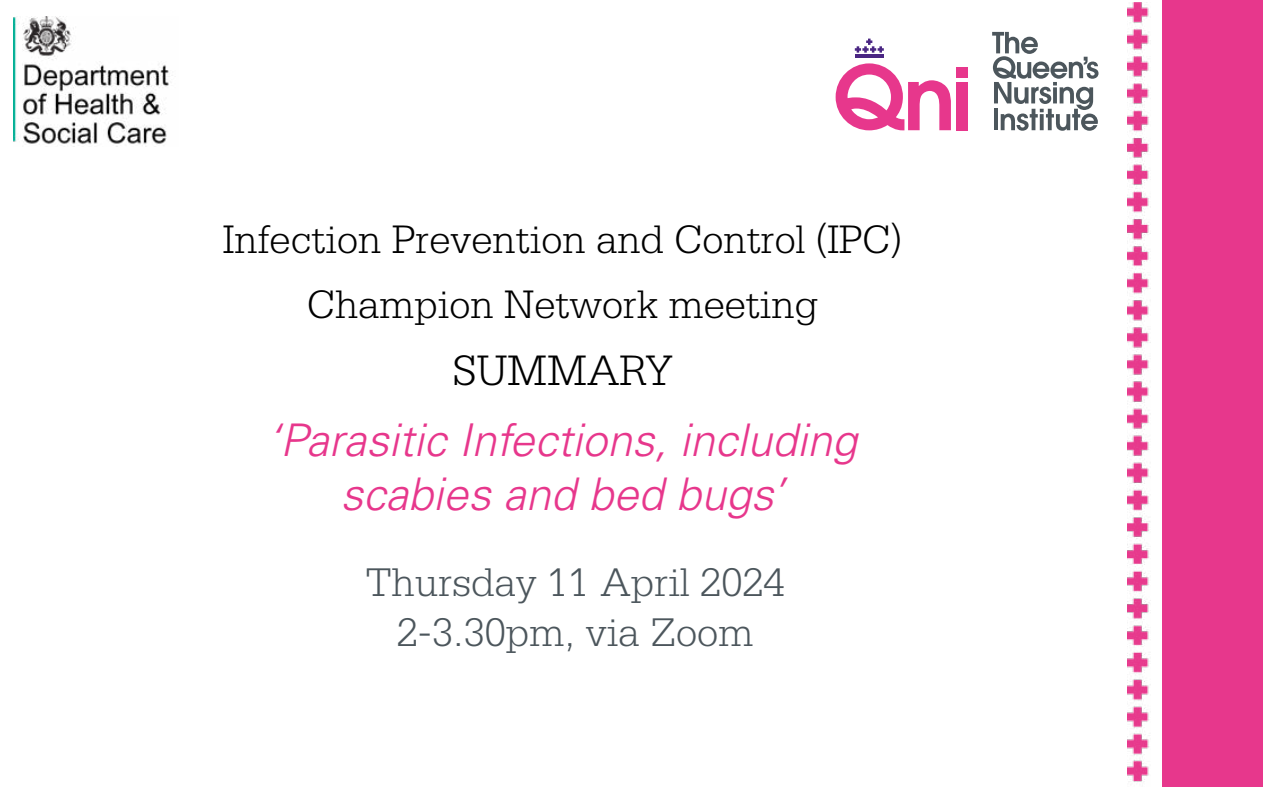
<style>
.page{position:relative;width:1263px;height:787px;background:#fff}
.page>*{position:absolute;margin:0;border:0;box-sizing:border-box;transform-origin:0 0}
.t1{font:italic 300 45px/54px "Univers LT Std";color:#e7378c;text-align:center}
.t2{font:300 45px "Serifa Std";color:#000}
.t3{font:300 42.3px/50.7px "Serifa Std";color:#4c565c;text-align:center}
.t4{font:300 42px/64.8px "Serifa Std";color:#000;text-align:center}
</style>
<div class="page">
<svg style="left:836px;top:63px;width:115px;height:67px"></svg>
<div style="left:956px;top:67px;width:11px;height:11px;background:#e7378c"></div>
<div style="left:956px;top:82px;width:11px;height:48px;background:#e7378c"></div>
<svg style="left:855px;top:39px;width:29px;height:14px"></svg>
<hr style="left:855px;top:54px;width:29px;height:3px;background:#4a2683">
<svg style="left:992px;top:32px;width:106px;height:99px"></svg>
<div style="left:1162px;top:0;width:101px;height:787px;background:#e7378c"></div>
<img style="left:1127px;top:3px;width:23px;height:779px">
<img style="left:13px;top:16px;width:160px;height:128px">
<p class="t4" style="left:223px;top:209px;width:681px">Infection Prevention and Control (IPC)<br>Champion Network meeting</p>
<p class="t2" style="left:452px;top:353px;width:222px">SUMMARY</p>
<p class="t1" style="left:268px;top:416px;width:591px">‘Parasitic Infections, including scabies and bed bugs’</p>
<p class="t3" style="left:366px;top:558px;width:420px">Thursday 11 April 2024<br>2-3.30pm, via Zoom</p>
</div>
